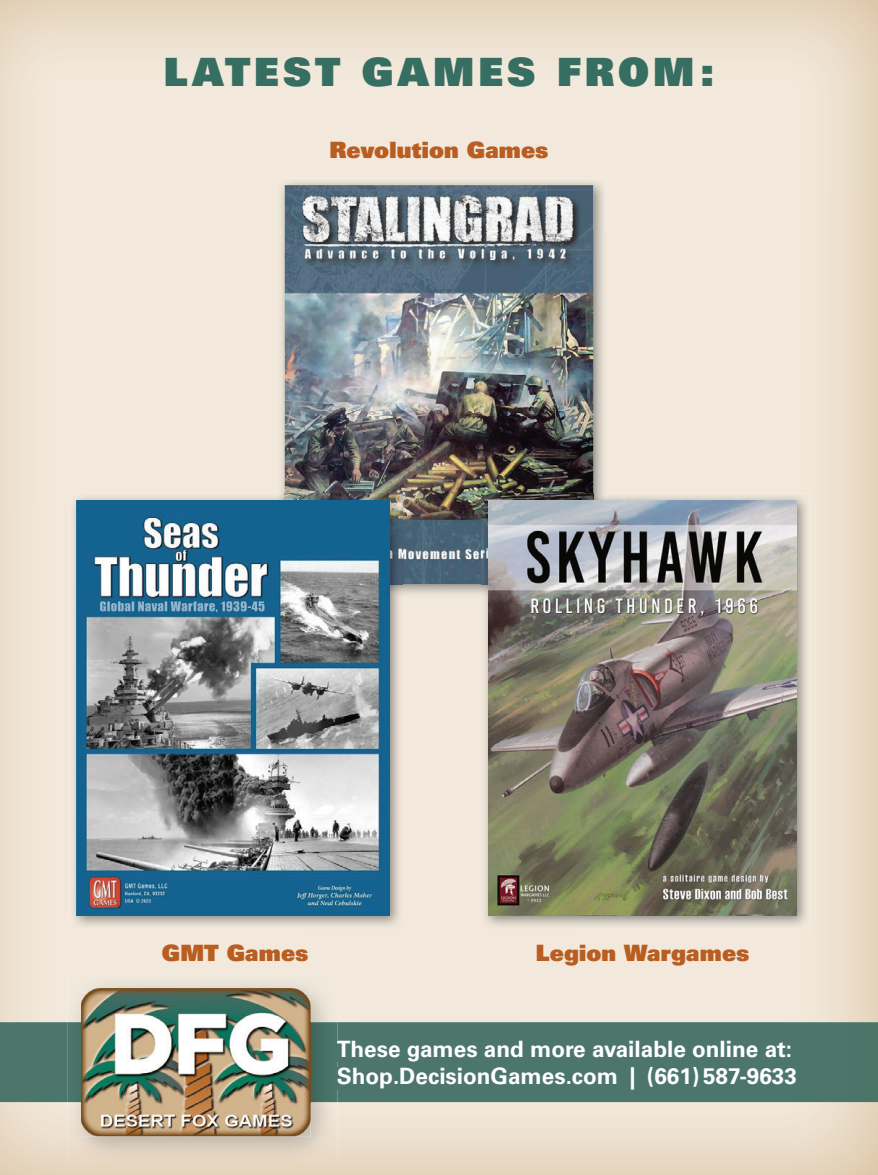
<style>
.page{position:relative;width:878px;height:1175px;background:#fff}
.page>*{position:absolute;margin:0;border:0;box-sizing:border-box;transform-origin:0 0}
.t1{font:900 39px "Univers";letter-spacing:.105em;color:#376e62}
.t2{font:700 22.5px/27px "Univers";color:#fff}
.t3{font:900 22.5px "Univers";letter-spacing:.005em;color:#b95d21}
</style>
<div class="page">
<img style="left:278px;top:178px;width:328px;height:52px">
<img style="left:278px;top:230px;width:7px;height:263px">
<img style="left:593px;top:230px;width:13px;height:263px">
<img style="left:402px;top:584px;width:79px;height:13px">
<img style="left:285px;top:185px;width:308px;height:399px">
<div style="left:0;top:1022px;width:878px;height:80px;background:#4c766b"></div>
<div style="left:338px;top:1040px;width:452px;height:21px;background:#4c766b"></div>
<div style="left:337px;top:1067px;width:458px;height:22px;background:#4c766b"></div>
<img style="left:67px;top:974px;width:270px;height:188px">
<img style="left:67px;top:1022px;width:270px;height:80px">
<svg style="left:337px;top:1040px;width:1px;height:21px"></svg>
<img style="left:81px;top:988px;width:229px;height:148px">
<img style="left:81px;top:1022px;width:229px;height:80px">
<img style="left:575px;top:493px;width:235px;height:436px">
<img style="left:481px;top:493px;width:112px;height:91px">
<img style="left:488px;top:500px;width:308px;height:416px">
<img style="left:70px;top:493px;width:237px;height:436px">
<img style="left:307px;top:597px;width:95px;height:332px">
<img style="left:285px;top:493px;width:117px;height:91px">
<img style="left:77px;top:500px;width:312px;height:416px">
<h1 class="t1" style="left:164px;top:46px;width:552px">LATEST GAMES FROM:</h1>
<p class="t3" style="left:329px;top:135px;width:221px">Revolution Games</p>
<p class="t3" style="left:162px;top:938px;width:148px">GMT Games</p>
<p class="t3" style="left:536px;top:938px;width:215px">Legion Wargames</p>
<p class="t2" style="left:337px;top:1035px;width:461px">These games and more available online at:<br>Shop.DecisionGames.com | (661) 587-9633</p>
</div>
